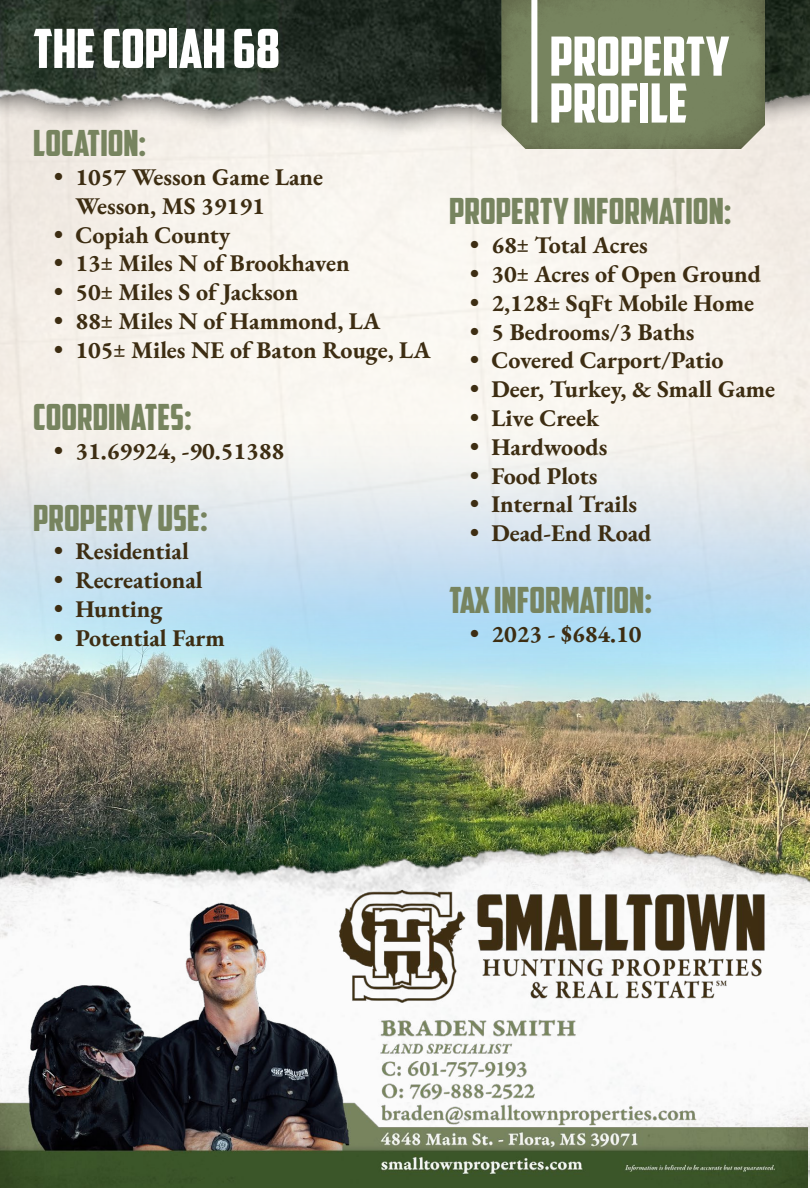
<style>
.page{position:relative;width:810px;height:1188px;background:#fff}
.page>*{position:absolute;margin:0;border:0;box-sizing:border-box;transform-origin:0 0}
.t1{font:54px/46.8px "American Captain";color:#fff}
.t2{font:36px "American Captain";color:#77845f}
.t3{font:24px/28.8px "EB Garamond";color:#3d2d12}
</style>
<div class="page">
<img style="left:0;top:408px;width:810px;height:387px">
<img style="left:0;top:795px;width:810px;height:375px">
<img style="left:0;top:876px;width:807px;height:312px">
<img style="left:0;top:0;width:810px;height:169px">
<img style="left:502px;top:0;width:263px;height:149px">
<div style="left:531px;top:0;width:6px;height:123px;background:#fff"></div>
<h1 class="t1" style="left:33px;top:25px;width:248px">THE COPIAH 68</h1>
<h1 class="t1" style="left:550px;top:33px;width:181px">PROPERTY<br>PROFILE</h1>
<h2 class="t2" style="left:33px;top:122px;width:115px">LOCATION:</h2>
<p class="t3" style="left:75px;top:163px;width:249px;text-indent:-21px">• 1057 Wesson Game Lane<br>Wesson, MS 39191</p>
<p class="t3" style="left:54px;top:220px;width:178px">• Copiah County</p>
<p class="t3" style="left:54px;top:249px;width:297px">• 13± Miles N of Brookhaven</p>
<p class="t3" style="left:54px;top:278px;width:246px">• 50± Miles S of Jackson</p>
<p class="t3" style="left:54px;top:307px;width:328px">• 88± Miles N of Hammond, LA</p>
<p class="t3" style="left:54px;top:335px;width:378px">• 105± Miles NE of Baton Rouge, LA</p>
<h2 class="t2" style="left:33px;top:395px;width:160px">COORDINATES:</h2>
<p class="t3" style="left:54px;top:436px;width:231px">• 31.69924, -90.51388</p>
<h2 class="t2" style="left:449px;top:190px;width:284px">PROPERTY INFORMATION:</h2>
<p class="t3" style="left:470px;top:231px;width:179px">• 68± Total Acres</p>
<p class="t3" style="left:470px;top:260px;width:292px">• 30± Acres of Open Ground</p>
<p class="t3" style="left:470px;top:288px;width:285px">• 2,128± SqFt Mobile Home</p>
<p class="t3" style="left:470px;top:317px;width:226px">• 5 Bedrooms/3 Baths</p>
<p class="t3" style="left:470px;top:346px;width:255px">• Covered Carport/Patio</p>
<p class="t3" style="left:470px;top:375px;width:307px">• Deer, Turkey, &amp; Small Game</p>
<p class="t3" style="left:470px;top:404px;width:130px">• Live Creek</p>
<p class="t3" style="left:470px;top:432px;width:139px">• Hardwoods</p>
<p class="t3" style="left:470px;top:461px;width:129px">• Food Plots</p>
<p class="t3" style="left:470px;top:490px;width:168px">• Internal Trails</p>
<p class="t3" style="left:470px;top:519px;width:183px">• Dead-End Road</p>
<h2 class="t2" style="left:33px;top:496px;width:176px">PROPERTY USE:</h2>
<p class="t3" style="left:54px;top:537px;width:136px">• Residential</p>
<p class="t3" style="left:54px;top:566px;width:150px">• Recreational</p>
<p class="t3" style="left:54px;top:595px;width:110px">• Hunting</p>
<p class="t3" style="left:54px;top:623px;width:172px">• Potential Farm</p>
<h2 class="t2" style="left:449px;top:579px;width:205px">TAX INFORMATION:</h2>
<p class="t3" style="left:470px;top:620px;width:173px">• 2023 - $684.10</p>
</div>
